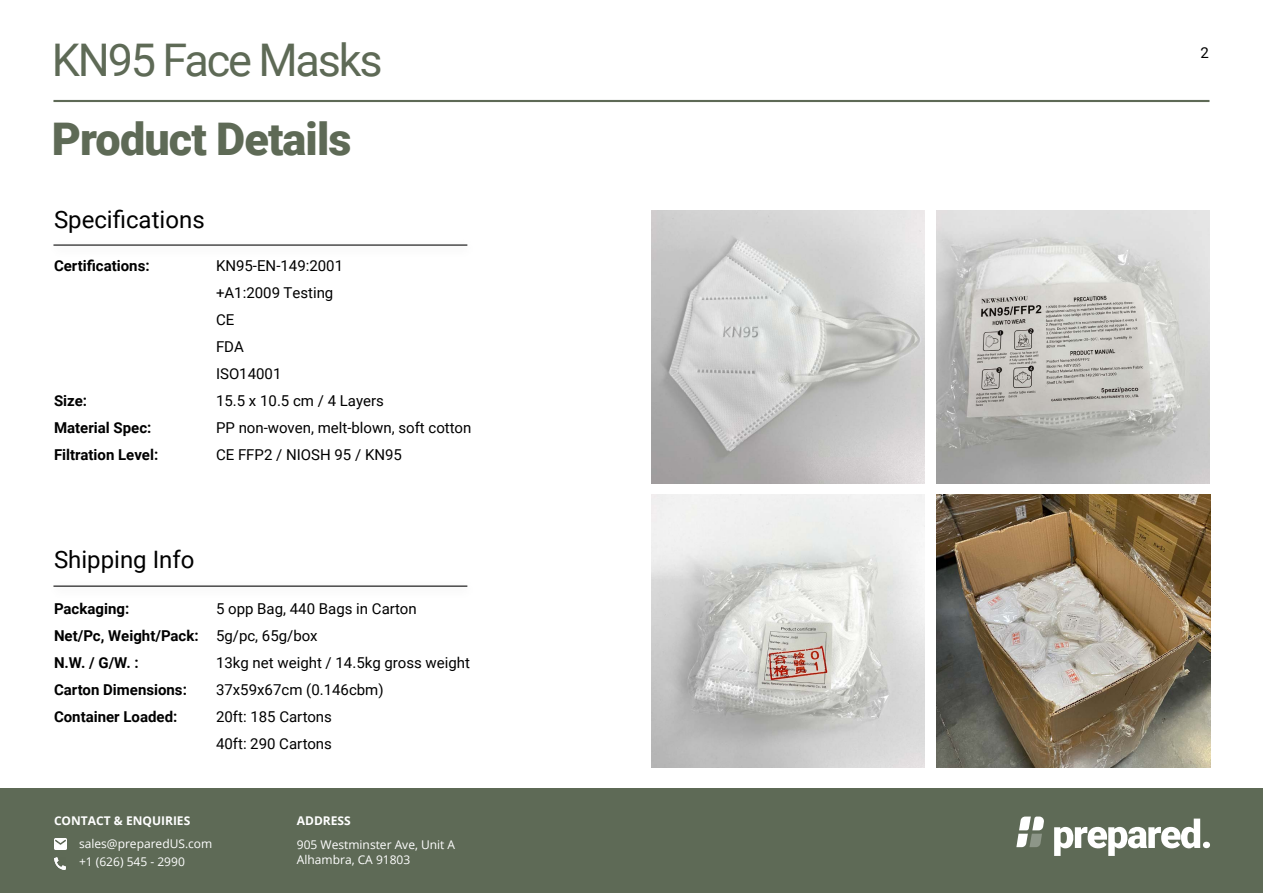
<style>
.page{position:relative;width:1263px;height:893px;background:#fff}
.page>*{position:absolute;margin:0;border:0;box-sizing:border-box;transform-origin:0 0}
.t1{font:900 45px "Roboto";letter-spacing:-.02em;color:#5e6a56}
.t2{font:45px "Roboto";letter-spacing:-.05em;color:#5e6a56}
.t3{font:24px "Roboto";color:#000}
.t4{font:15px/27px "Roboto";color:#000}
.t5{font:700 15px "Roboto";color:#000}
.t6{font:12px/15px "Open Sans";color:#fff}
.t7{font:700 12px "Open Sans";color:#fff}
.s1{font-weight:700}
</style>
<div class="page">
<div style="left:0;top:788px;width:1263px;height:105px;background:#5e6a56"></div>
<svg style="left:1054px;top:819px;width:156px;height:37px"></svg>
<svg style="left:1016px;top:816px;width:28px;height:31px"></svg>
<svg style="left:54px;top:857px;width:12px;height:12px"></svg>
<svg style="left:54px;top:839px;width:13px;height:10px"></svg>
<hr style="left:53px;top:100px;width:1156px;height:2px;background:#5e6a56">
<img style="left:651px;top:495px;width:273px;height:273px">
<img style="left:936px;top:495px;width:274px;height:273px">
<hr style="left:53px;top:245px;width:414px;height:1px;background:#000">
<hr style="left:53px;top:586px;width:414px;height:1px;background:#000">
<img style="left:651px;top:210px;width:273px;height:273px">
<img style="left:936px;top:210px;width:273px;height:273px">
<h1 class="t2" style="left:52px;top:28px;width:332px">KN95 Face Masks</h1>
<h1 class="t1" style="left:52px;top:108px;width:301px">Product Details</h1>
<h2 class="t3" style="left:54px;top:202px;width:152px">Specifications</h2>
<p class="t5" style="left:54px;top:255px;width:97px">Certifications:</p>
<p class="t4" style="left:216px;top:252px;width:129px">KN95-EN-149:2001 +A1:2009 Testing<br>CE<br>FDA<br>ISO14001</p>
<p class="t5" style="left:54px;top:390px;width:35px">Size:</p>
<p class="t4" style="left:216px;top:387px;width:169px">15.5 x 10.5 cm / 4 Layers</p>
<p class="t5" style="left:54px;top:417px;width:99px">Material Spec:</p>
<p class="t4" style="left:216px;top:414px;width:257px">PP non-woven, melt-blown, soft cotton</p>
<p class="t5" style="left:54px;top:444px;width:106px">Filtration Level:</p>
<p class="t4" style="left:216px;top:441px;width:187px">CE FFP2 / NIOSH 95 / KN95</p>
<h2 class="t3" style="left:54px;top:542px;width:142px">Shipping Info</h2>
<p class="t5" style="left:54px;top:598px;width:77px">Packaging:</p>
<p class="t4" style="left:54px;top:594px;width:364px;text-indent:162px">5 opp Bag, 440 Bags in Carton<br><span class="s1">Net/Pc, Weight/Pack:</span> 5g/pc, 65g/box<br><span class="s1">N.W. / G/W. :</span></p>
<p class="t4" style="left:216px;top:648px;width:255px">13kg net weight / 14.5kg gross weight</p>
<p class="t5" style="left:54px;top:679px;width:134px">Carton Dimensions:</p>
<p class="t4" style="left:216px;top:675px;width:169px">37x59x67cm (0.146cbm)</p>
<p class="t5" style="left:54px;top:706px;width:125px">Container Loaded:</p>
<p class="t4" style="left:216px;top:702px;width:117px">20ft: 185 Cartons<br>40ft: 290 Cartons</p>
<p class="t7" style="left:54px;top:812px;width:138px">CONTACT &amp; ENQUIRIES</p>
<p class="t7" style="left:297px;top:812px;width:55px">ADDRESS</p>
<p class="t6" style="left:297px;top:837px;width:160px">905 Westminster Ave, Unit A<br>Alhambra, CA 91803</p>
<p class="t6" style="left:79px;top:834px;width:135px;line-height:18px">sales@preparedUS.com +1 (626) 545 - 2990</p>
<p class="t4" style="left:1200px;top:38px;width:10px">2</p>
</div>
